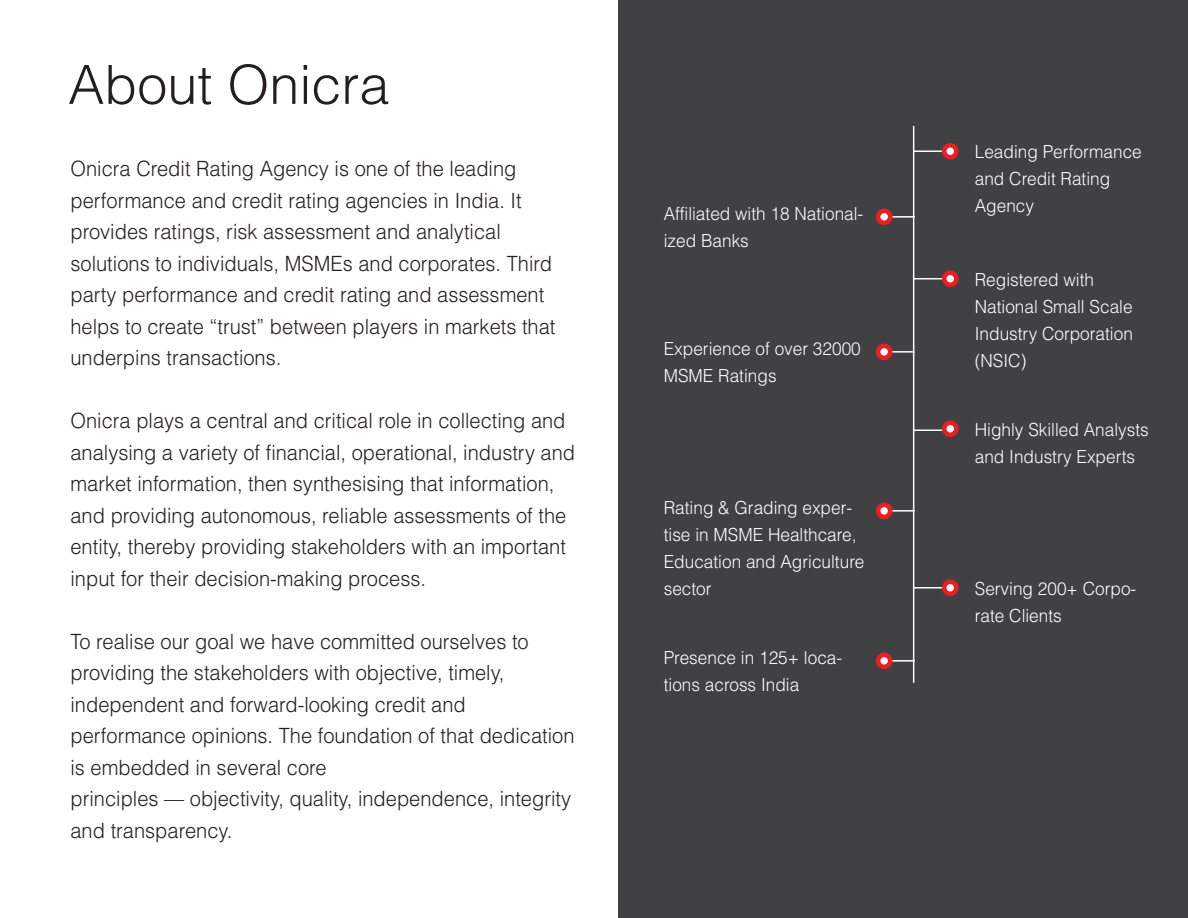
<style>
.page{position:relative;width:1188px;height:918px;background:#fff}
.page>*{position:absolute;margin:0;border:0;box-sizing:border-box;transform-origin:0 0}
.t1{font:300 54px "Helvetica";color:#231f20}
.t2{font:300 21px/31.5px "Helvetica";color:#231f20;scale:.96 1}
.t3{font:300 18px/27px "Helvetica";color:#fff;scale:.96 1}
</style>
<div class="page">
<div style="left:619px;top:0;width:569px;height:918px;background:#414042"></div>
<hr style="left:914px;top:150px;width:30px;height:2px;background:#fff">
<hr style="left:884px;top:216px;width:31px;height:2px;background:#fff">
<hr style="left:913px;top:126px;width:1px;height:557px;background:#fff">
<svg style="left:944px;top:145px;width:12px;height:12px"></svg>
<div style="left:942px;top:143px;width:17px;height:17px;border:4px solid #ed1d24;border-radius:50%"></div>
<div style="left:878px;top:211px;width:12px;height:12px;background:#fff;border-radius:50%"></div>
<div style="left:876px;top:209px;width:16px;height:16px;border:4px solid #ed1d24;border-radius:50%"></div>
<hr style="left:914px;top:278px;width:30px;height:1px;background:#fff">
<hr style="left:884px;top:351px;width:31px;height:2px;background:#fff">
<svg style="left:944px;top:273px;width:12px;height:12px"></svg>
<div style="left:942px;top:270px;width:17px;height:17px;border:4px solid #ed1d24;border-radius:50%"></div>
<div style="left:878px;top:346px;width:12px;height:12px;background:#fff;border-radius:50%"></div>
<div style="left:876px;top:344px;width:16px;height:16px;border:4px solid #ed1d24;border-radius:50%"></div>
<hr style="left:914px;top:429px;width:30px;height:2px;background:#fff">
<hr style="left:884px;top:510px;width:31px;height:2px;background:#fff">
<svg style="left:944px;top:423px;width:12px;height:12px"></svg>
<div style="left:942px;top:420px;width:17px;height:17px;border:4px solid #ed1d24;border-radius:50%"></div>
<div style="left:878px;top:505px;width:12px;height:12px;background:#fff;border-radius:50%"></div>
<div style="left:876px;top:503px;width:16px;height:16px;border:4px solid #ed1d24;border-radius:50%"></div>
<hr style="left:914px;top:587px;width:30px;height:1px;background:#fff">
<hr style="left:884px;top:660px;width:31px;height:2px;background:#fff">
<svg style="left:944px;top:582px;width:12px;height:12px"></svg>
<div style="left:942px;top:579px;width:17px;height:17px;border:4px solid #ed1d24;border-radius:50%"></div>
<div style="left:878px;top:655px;width:12px;height:12px;background:#fff;border-radius:50%"></div>
<div style="left:876px;top:653px;width:16px;height:16px;border:4px solid #ed1d24;border-radius:50%"></div>
<h1 class="t1" style="left:68px;top:51px;width:323px">About Onicra</h1>
<p class="t2" style="left:70px;top:152px;width:507px">Onicra Credit Rating Agency is one of the leading performance and credit rating agencies in India. It provides ratings, risk assessment and analytical solutions to individuals, MSMEs and corporates. Third party performance and credit rating and assessment helps to create “trust” between players in markets that underpins transactions.</p>
<p class="t2" style="left:70px;top:404px;width:527px">Onicra plays a central and critical role in collecting and analysing a variety of financial, operational, industry and market information, then synthesising that information, and providing autonomous, reliable assessments of the entity, thereby providing stakeholders with an important input for their decision-making process.</p>
<p class="t2" style="left:70px;top:625px;width:527px">To realise our goal we have committed ourselves to providing the stakeholders with objective, timely, independent and forward-looking credit and performance opinions. The foundation of that dedication is embedded in several core<br>principles — objectivity, quality, independence, integrity and transparency.</p>
<p class="t3" style="left:664px;top:200px;width:209px">Affiliated with 18 National&shy;ized Banks</p>
<p class="t3" style="left:664px;top:335px;width:207px">Experience of over 32000<br>MSME Ratings</p>
<p class="t3" style="left:664px;top:494px;width:210px">Rating &amp; Grading exper&shy;tise in MSME Healthcare,<br>Education and Agriculture sector</p>
<p class="t3" style="left:664px;top:644px;width:187px">Presence in 125+ loca&shy;tions across India</p>
<p class="t3" style="left:975px;top:138px;width:176px">Leading Performance and Credit Rating<br>Agency</p>
<p class="t3" style="left:975px;top:265px;width:166px">Registered with<br>National Small Scale<br>Industry Corporation (NSIC)</p>
<p class="t3" style="left:975px;top:415px;width:183px">Highly Skilled Analysts and Industry Experts</p>
<p class="t3" style="left:975px;top:574px;width:170px">Serving 200+ Corpo&shy;rate Clients</p>
</div>
